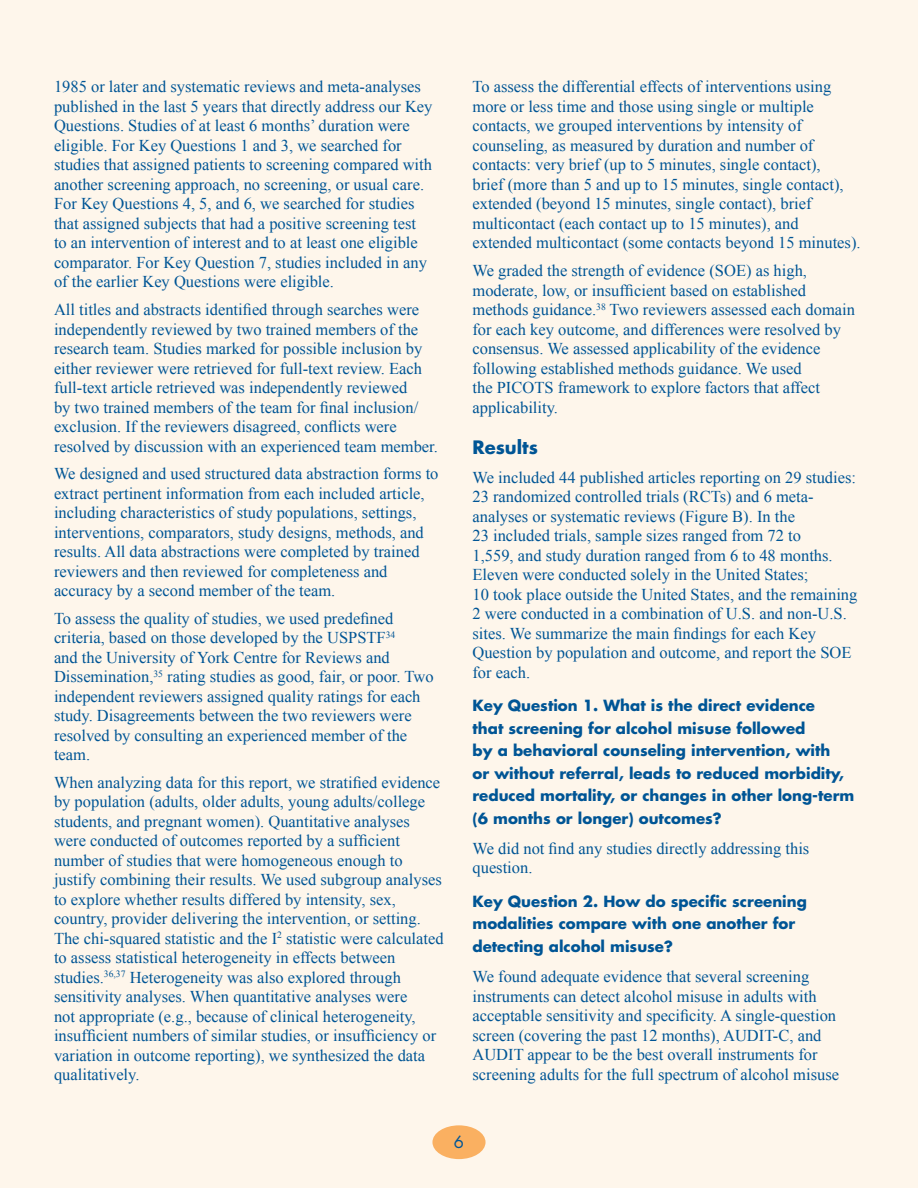
<style>
.page{position:relative;width:918px;height:1188px;background:#fff}
.page>*{position:absolute;margin:0;border:0;box-sizing:border-box;transform-origin:0 0}
.Head_Level_1{font:700 18px "Futura Std";color:#005595}
.Text{font:16.5px/19.5px "Times New Roman";color:#005595}
.t1{font:16.5px "Futura Std";color:#005595}
.Head_Level_2{font:700 15px/22.5px "Futura Std";color:#005595}
</style>
<div class="page">
<div style="left:0;top:0;width:917px;height:1188px;background:#fef6eb"></div>
<div style="left:432px;top:1125px;width:54px;height:34px;background:#fab061;border-radius:50%"></div>
<p class="Text" style="left:54px;top:77px;width:380px">1985 or later and systematic reviews and meta-analyses published in the last 5 years that directly address our Key Questions. Studies of at least 6 months’ duration were eligible. For Key Questions 1 and 3, we searched for studies that assigned patients to screening compared with another screening approach, no screening, or usual care.<br>For Key Questions 4, 5, and 6, we searched for studies that assigned subjects that had a positive screening test to an intervention of interest and to at least one eligible comparator. For Key Question 7, studies included in any of the earlier Key Questions were eligible.</p>
<p class="Text" style="left:54px;top:300px;width:385px">All titles and abstracts identified through searches were independently reviewed by two trained members of the research team. Studies marked for possible inclusion by either reviewer were retrieved for full-text review. Each full-text article retrieved was independently reviewed<br>by two trained members of the team for final inclusion/ exclusion. If the reviewers disagreed, conflicts were resolved by discussion with an experienced team member.</p>
<p class="Text" style="left:54px;top:464px;width:386px">We designed and used structured data abstraction forms to extract pertinent information from each included article, including characteristics of study populations, settings, interventions, comparators, study designs, methods, and results. All data abstractions were completed by trained reviewers and then reviewed for completeness and accuracy by a second member of the team.</p>
<p class="Text" style="left:54px;top:608px;width:381px">To assess the quality of studies, we used predefined criteria, based on those developed by the USPSTF<sup>34<br></sup>and the University of York Centre for Reviews and Dissemination,<sup>35</sup> rating studies as good, fair, or poor. Two independent reviewers assigned quality ratings for each study. Disagreements between the two reviewers were resolved by consulting an experienced member of the team.</p>
<p class="Text" style="left:54px;top:772px;width:391px">When analyzing data for this report, we stratified evidence by population (adults, older adults, young adults/college students, and pregnant women). Quantitative analyses were conducted of outcomes reported by a sufficient number of studies that were homogeneous enough to justify combining their results. We used subgroup analyses to explore whether results differed by intensity, sex, country, provider delivering the intervention, or setting.<br>The chi-squared statistic and the I<sup>2</sup> statistic were calculated to assess statistical heterogeneity in effects between studies.<sup>36,37</sup> Heterogeneity was also explored through sensitivity analyses. When quantitative analyses were<br>not appropriate (e.g., because of clinical heterogeneity, insufficient numbers of similar studies, or insufficiency or variation in outcome reporting), we synthesized the data qualitatively.</p>
<p class="Text" style="left:472px;top:77px;width:390px">To assess the differential effects of interventions using more or less time and those using single or multiple contacts, we grouped interventions by intensity of counseling, as measured by duration and number of contacts: very brief (up to 5 minutes, single contact),<br>brief (more than 5 and up to 15 minutes, single contact), extended (beyond 15 minutes, single contact), brief multicontact (each contact up to 15 minutes), and extended multicontact (some contacts beyond 15 minutes).</p>
<p class="Text" style="left:472px;top:261px;width:384px">We graded the strength of evidence (SOE) as high, moderate, low, or insufficient based on established methods guidance.<sup>38</sup> Two reviewers assessed each domain for each key outcome, and differences were resolved by consensus. We assessed applicability of the evidence following established methods guidance. We used<br>the PICOTS framework to explore factors that affect applicability.</p>
<p class="Head_Level_1" style="left:472px;top:435px;width:67px">Results</p>
<p class="Text" style="left:472px;top:467px;width:386px">We included 44 published articles reporting on 29 studies:<br>23 randomized controlled trials (RCTs) and 6 meta&shy;analyses or systematic reviews (Figure B). In the<br>23 included trials, sample sizes ranged from 72 to<br>1,559, and study duration ranged from 6 to 48 months.<br>Eleven were conducted solely in the United States;<br>10 took place outside the United States, and the remaining 2 were conducted in a combination of U.S. and non-U.S. sites. We summarize the main findings for each Key Question by population and outcome, and report the SOE for each.</p>
<p class="Head_Level_2" style="left:472px;top:694px;width:383px">Key Question 1. What is the direct evidence<br>that screening for alcohol misuse followed<br>by a behavioral counseling intervention, with<br>or without referral, leads to reduced morbidity, reduced mortality, or changes in other long-term (6 months or longer) outcomes?</p>
<p class="Text" style="left:472px;top:838px;width:338px">We did not find any studies directly addressing this question.</p>
<p class="Head_Level_2" style="left:472px;top:890px;width:336px">Key Question 2. How do specific screening modalities compare with one another for detecting alcohol misuse?</p>
<p class="Text" style="left:472px;top:967px;width:368px">We found adequate evidence that several screening instruments can detect alcohol misuse in adults with acceptable sensitivity and specificity. A single-question screen (covering the past 12 months), AUDIT-C, and AUDIT appear to be the best overall instruments for screening adults for the full spectrum of alcohol misuse</p>
<p class="t1" style="left:454px;top:1131px;width:12px">6</p>
</div>
